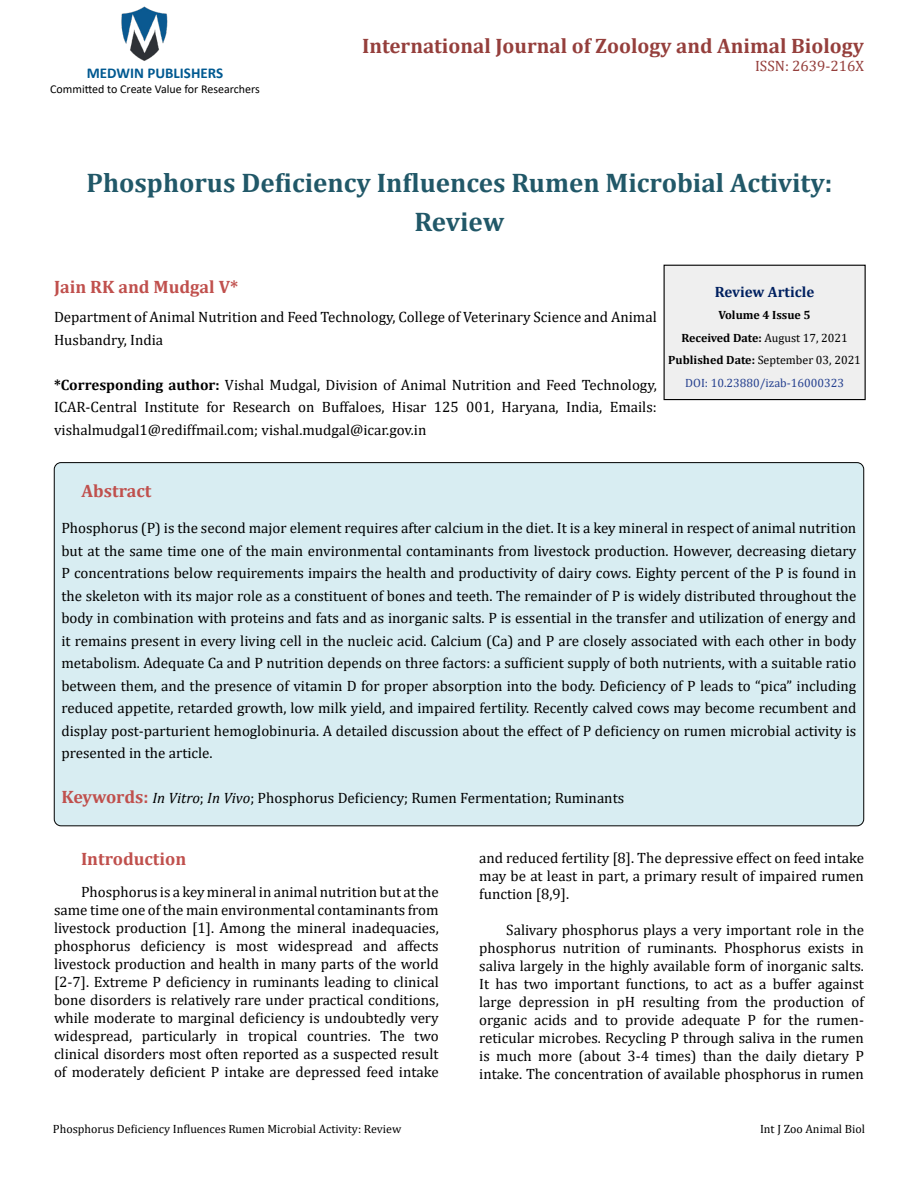
<style>
.page{position:relative;width:918px;height:1188px;background:#fff}
.page>*{position:absolute;margin:0;border:0;box-sizing:border-box;transform-origin:0 0}
.t1{font:700 27px/39px "Cambria";color:#215868;text-align:center}
.t2{font:700 21px "Cambria";color:#953f3c}
.t3{font:700 18px "Cambria";color:#c0504d}
.t4{font:15px/18px "Cambria";color:#000;text-align:justify}
.t5{font:700 15px "Calibri";color:#005991}
.t6{font:15px "Cambria";color:#953f3c}
.t7{font:700 15px "Cambria";color:#002060}
.t8{font:700 12px/22.5px "Cambria";color:#000;text-align:center}
.t9{font:12px "Cambria";color:#000}
.t10{font:12px "Calibri";color:#000}
.s1{font-weight:700}
.s2{font-weight:400}
.s3{font-weight:400;color:#25408f}
.s4{font-weight:700;font-size:18px;color:#c0504d}
.s5{font-style:italic}
</style>
<div class="page">
<img style="left:121px;top:6px;width:47px;height:55px">
<div style="left:664px;top:265px;width:201px;height:135px;background:#efefef"></div>
<div style="left:664px;top:265px;width:202px;height:135px;border:1px solid #000"></div>
<div style="left:54px;top:463px;width:810px;height:363px;background:#d8edf2;border-radius:7px"></div>
<p class="t5" style="left:87px;top:63px;width:138px">MEDWIN PUBLISHERS</p>
<p class="t10" style="left:50px;top:80px;width:211px">Committed to Create Value for Researchers</p>
<h2 class="t2" style="left:362px;top:31px;width:503px">International Journal of Zoology and Animal Biology</h2>
<p class="t6" style="left:755px;top:57px;width:110px">ISSN: 2639-216X</p>
<h1 class="t1" style="left:86px;top:163px;width:747px">Phosphorus Deficiency Influences Rumen Microbial Activity:<br>Review</h1>
<p class="t3" style="left:54px;top:274px;width:186px">Jain RK and Mudgal V*</p>
<p class="t4" style="left:54px;top:306px;width:604px;line-height:22.5px">Department of Animal Nutrition and Feed Technology, College of Veterinary Science and Animal<br>Husbandry, India</p>
<p class="t4" style="left:54px;top:373px;width:604px;line-height:22.5px"><span class="s1">*Corresponding author:</span> Vishal Mudgal, Division of Animal Nutrition and Feed Technology, ICAR-Central Institute for Research on Buffaloes, Hisar 125 001, Haryana, India, Emails: vishalmudgal1@rediffmail.com; vishal.mudgal@icar.gov.in</p>
<p class="t7" style="left:715px;top:281px;width:101px">Review Article</p>
<p class="t8" style="left:668px;top:304px;width:194px">Volume 4 Issue 5<br>Received Date: <span class="s2">August 17, 2021<br></span>Published Date: <span class="s2">September 03, 2021<br></span><span class="s3">DOI: 10.23880/izab-16000323</span></p>
<p class="t3" style="left:82px;top:478px;width:71px">Abstract</p>
<p class="t4" style="left:61px;top:517px;width:797px;line-height:22.5px">Phosphorus (P) is the second major element requires after calcium in the diet. It is a key mineral in respect of animal nutrition but at the same time one of the main environmental contaminants from livestock production. However, decreasing dietary P concentrations below requirements impairs the health and productivity of dairy cows. Eighty percent of the P is found in the skeleton with its major role as a constituent of bones and teeth. The remainder of P is widely distributed throughout the body in combination with proteins and fats and as inorganic salts. P is essential in the transfer and utilization of energy and it remains present in every living cell in the nucleic acid. Calcium (Ca) and P are closely associated with each other in body metabolism. Adequate Ca and P nutrition depends on three factors: a sufficient supply of both nutrients, with a suitable ratio between them, and the presence of vitamin D for proper absorption into the body. Deficiency of P leads to “pica” including reduced appetite, retarded growth, low milk yield, and impaired fertility. Recently calved cows may become recumbent and display post-parturient hemoglobinuria. A detailed discussion about the effect of P deficiency on rumen microbial activity is presented in the article.</p>
<p class="t4" style="left:61px;top:789px;width:564px"><span class="s4">Keywords:</span> <span class="s5">In Vitro</span>; <span class="s5">In Vivo</span>; Phosphorus Deficiency; Rumen Fermentation; Ruminants</p>
<p class="t3" style="left:81px;top:846px;width:107px">Introduction</p>
<p class="t4" style="left:54px;top:882px;width:386px;text-indent:27px">Phosphorus is a key mineral in animal nutrition but at the same time one of the main environmental contaminants from livestock production [1]. Among the mineral inadequacies, phosphorus deficiency is most widespread and affects livestock production and health in many parts of the world [2-7]. Extreme P deficiency in ruminants leading to clinical bone disorders is relatively rare under practical conditions, while moderate to marginal deficiency is undoubtedly very widespread, particularly in tropical countries. The two clinical disorders most often reported as a suspected result of moderately deficient P intake are depressed feed intake</p>
<p class="t4" style="left:479px;top:849px;width:386px">and reduced fertility [8]. The depressive effect on feed intake may be at least in part, a primary result of impaired rumen function [8,9].</p>
<p class="t4" style="left:479px;top:921px;width:386px;text-indent:27px">Salivary phosphorus plays a very important role in the phosphorus nutrition of ruminants. Phosphorus exists in saliva largely in the highly available form of inorganic salts.<br>It has two important functions, to act as a buffer against large depression in pH resulting from the production of organic acids and to provide adequate P for the rumen&shy;reticular microbes. Recycling P through saliva in the rumen is much more (about 3-4 times) than the daily dietary P intake. The concentration of available phosphorus in rumen</p>
<p class="t9" style="left:53px;top:1122px;width:350px">Phosphorus Deficiency Influences Rumen Microbial Activity: Review</p>
<p class="t9" style="left:760px;top:1122px;width:106px">Int J Zoo Animal Biol</p>
</div>
